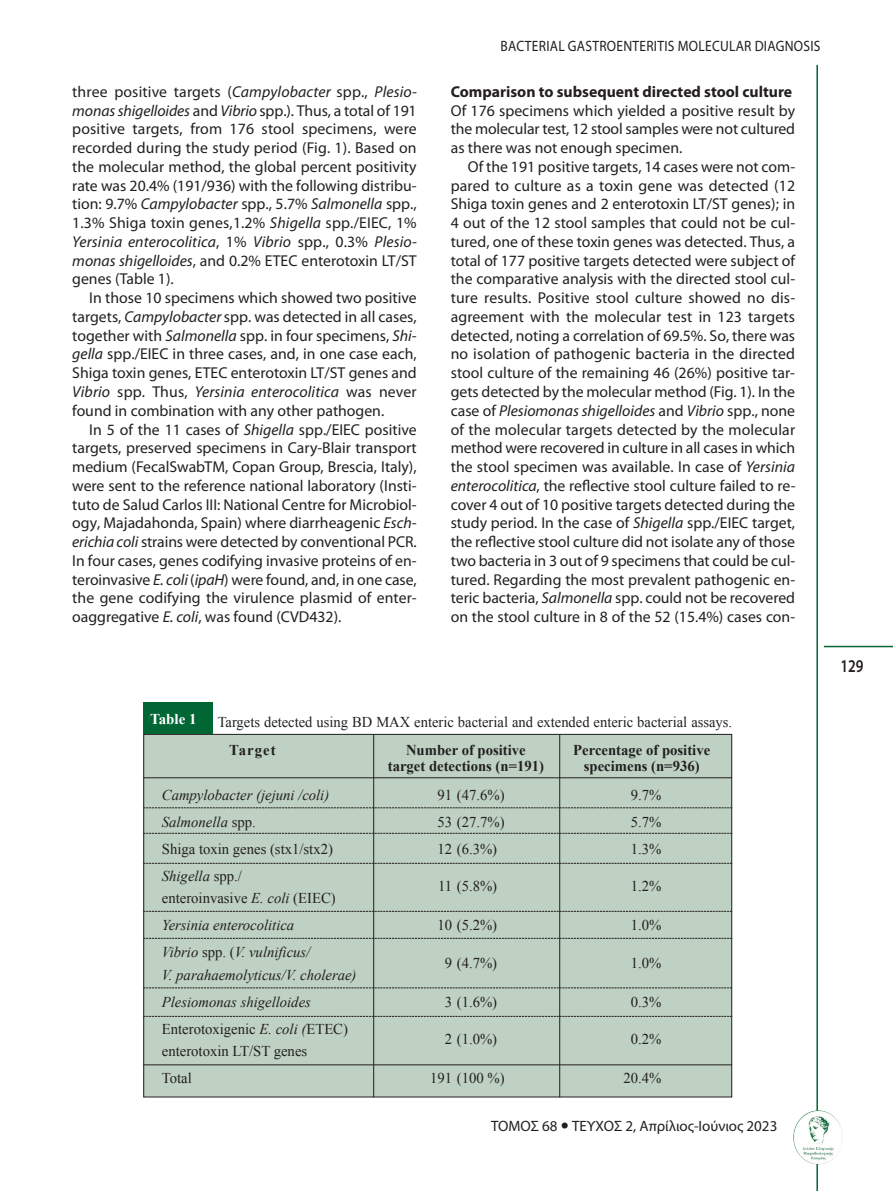
<style>
.page{position:relative;width:893px;height:1191px;background:#fff}
.page>*{position:absolute;margin:0;border:0;box-sizing:border-box;transform-origin:0 0}
.t1{font:600 18px "Myriad Pro";color:#231f20;scale:.8 1}
.t2{font:15.75px/18.8px "Myriad Pro";color:#231f20;text-align:justify}
.t3{font:700 15.75px "Myriad Pro";color:#231f20}
.t4{font:15px "Times New Roman";color:#231f20}
.t5{font:italic 15px "Times New Roman";color:#231f20}
.t6{font:700 15px "Times New Roman";color:#231f20}
.t7{font:15px "Myriad Pro";letter-spacing:.02em;color:#231f20;scale:.9 1}
.t8{font:15px "Myriad Pro";color:#231f20}
.t9{font:700 15px "Times New Roman";color:#fff}
.s1{font-style:italic}
.s2{font-style:normal}
.s3{font-size:28.5px}
</style>
<div class="page">
<hr style="left:824px;top:646px;width:69px;height:1px;background:#006734">
<hr style="left:816px;top:65px;width:2px;height:1126px;background:#006734">
<img style="left:816px;top:1110px;width:27px;height:54px">
<div style="left:144px;top:734px;width:588px;height:363px;background:#bed1c2"></div>
<div style="left:143px;top:702px;width:70px;height:32px;background:#006734"></div>
<hr style="left:373px;top:734px;width:1px;height:363px;background:#231f20">
<hr style="left:559px;top:734px;width:1px;height:363px;background:#231f20">
<hr style="left:143px;top:777px;width:589px;height:1px;background:#231f20">
<hr style="left:143px;top:1064px;width:589px;height:1px;background:#231f20">
<svg style="left:143px;top:807px;width:589px;height:1px"></svg>
<svg style="left:143px;top:833px;width:589px;height:1px"></svg>
<svg style="left:143px;top:863px;width:589px;height:1px"></svg>
<svg style="left:143px;top:911px;width:589px;height:1px"></svg>
<svg style="left:143px;top:938px;width:589px;height:1px"></svg>
<svg style="left:143px;top:987px;width:589px;height:1px"></svg>
<svg style="left:143px;top:1016px;width:589px;height:1px"></svg>
<p class="t2" style="left:72px;top:84px;width:346px">three positive targets (<span class="s1">Campylobacter</span> spp., <span class="s1">Plesio&shy;monasshigelloides</span> and <span class="s1">Vibrio</span> spp.). Thus, a total of 191 positive targets, from 176 stool specimens, were recorded during the study period (Fig. 1). Based on the molecular method, the global percent positivity rate was 20.4% (191/936) with the following distribu&shy;tion: 9.7% <span class="s1">Campylobacter</span> spp., 5.7% <span class="s1">Salmonella</span> spp., 1.3% Shiga toxin genes,1.2% <span class="s1">Shigella</span> spp./EIEC, 1% <span class="s1">Yersinia enterocolitica</span>, 1% <span class="s1">Vibrio</span> spp., 0.3% <span class="s1">Plesio&shy;monas shigelloides</span>, and 0.2% ETEC enterotoxin LT/ST genes (Table 1).</p>
<p class="t2" style="left:72px;top:290px;width:346px;text-indent:17px">In those 10 specimens which showed two positive targets, <span class="s1">Campylobacter</span> spp. was detected in all cases, together with <span class="s1">Salmonella</span> spp. in four specimens, <span class="s1">Shi&shy;gella</span> spp./EIEC in three cases, and, in one case each, Shiga toxin genes, ETEC enterotoxin LT/ST genes and <span class="s1">Vibrio</span> spp. Thus, <span class="s1">Yersinia enterocolitica</span> was never found in combination with any other pathogen.</p>
<p class="t2" style="left:72px;top:421px;width:346px;text-indent:17px">In 5 of the 11 cases of <span class="s1">Shigella</span> spp./EIEC positive targets, preserved specimens in Cary-Blair transport medium (FecalSwabTM, Copan Group, Brescia, Italy), were sent to the reference national laboratory (Insti&shy;tuto de Salud Carlos III: National Centre for Microbiol&shy;ogy, Majadahonda, Spain) where diarrheagenic <span class="s1">Esch&shy;erichia coli</span> strains were detected by conventional PCR.<br>In four cases, genes codifying invasive proteins of en&shy;teroinvasive <span class="s1">E. coli</span> (<span class="s1">ipaH</span>) were found, and, in one case, the gene codifying the virulence plasmid of enter&shy;oaggregative <span class="s1">E. coli</span>, was found (CVD432).</p>
<p class="t7" style="left:501px;top:40px;width:357px">BACTERIAL GASTROENTERITIS MOLECULAR DIAGNOSIS</p>
<p class="t3" style="left:451px;top:86px;width:343px">Comparison to subsequent directed stool culture</p>
<p class="t2" style="left:451px;top:102px;width:346px">Of 176 specimens which yielded a positive result by the molecular test, 12 stool samples were not cultured as there was not enough specimen.</p>
<p class="t2" style="left:451px;top:159px;width:346px;text-indent:17px">Of the 191 positive targets, 14 cases were not com&shy;pared to culture as a toxin gene was detected (12<br>Shiga toxin genes and 2 enterotoxin LT/ST genes); in 4 out of the 12 stool samples that could not be cul&shy;tured, one of these toxin genes was detected. Thus, a total of 177 positive targets detected were subject of the comparative analysis with the directed stool cul&shy;ture results. Positive stool culture showed no dis&shy;agreement with the molecular test in 123 targets detected, noting a correlation of 69.5%. So, there was no isolation of pathogenic bacteria in the directed stool culture of the remaining 46 (26%) positive tar&shy;gets detected by the molecular method (Fig. 1). In the case of <span class="s1">Plesiomonas shigelloides</span> and <span class="s1">Vibrio</span> spp., none of the molecular targets detected by the molecular method were recovered in culture in all cases in which the stool specimen was available. In case of <span class="s1">Yersinia enterocolitica</span>, the reflective stool culture failed to re&shy;cover 4 out of 10 positive targets detected during the study period. In the case of <span class="s1">Shigella</span> spp./EIEC target, the reflective stool culture did not isolate any of those two bacteria in 3 out of 9 specimens that could be cul&shy;tured. Regarding the most prevalent pathogenic en&shy;teric bacteria, <span class="s1">Salmonella</span> spp. could not be recovered on the stool culture in 8 of the 52 (15.4%) cases con-</p>
<p class="t9" style="left:150px;top:711px;width:48px">Table 1</p>
<p class="t4" style="left:218px;top:713px;width:516px">Targets detected using BD MAX enteric bacterial and extended enteric bacterial assays.</p>
<p class="t6" style="left:229px;top:742px;width:48px">Target</p>
<p class="t6" style="left:406px;top:742px;width:121px">Number of positive</p>
<p class="t6" style="left:573px;top:742px;width:138px">Percentage of positive</p>
<p class="t6" style="left:388px;top:757px;width:158px">target detections (n=191)</p>
<p class="t6" style="left:584px;top:757px;width:117px">specimens (n=936)</p>
<p class="t5" style="left:162px;top:786px;width:169px">Campylobacter (jejuni /coli)</p>
<p class="t4" style="left:437px;top:786px;width:69px">91 (47.6%)</p>
<p class="t4" style="left:631px;top:786px;width:32px">9.7%</p>
<p class="t5" style="left:162px;top:813px;width:95px">Salmonella <span class="s2">spp.</span></p>
<p class="t4" style="left:437px;top:813px;width:69px">53 (27.7%)</p>
<p class="t4" style="left:631px;top:813px;width:32px">5.7%</p>
<p class="t4" style="left:162px;top:840px;width:173px">Shiga toxin genes (stx1/stx2)</p>
<p class="t4" style="left:437px;top:840px;width:61px">12 (6.3%)</p>
<p class="t4" style="left:631px;top:840px;width:32px">1.3%</p>
<p class="t5" style="left:162px;top:867px;width:82px">Shigella <span class="s2">spp./</span></p>
<p class="t4" style="left:162px;top:889px;width:175px">enteroinvasive <span class="s1">E. coli</span> (EIEC)</p>
<p class="t4" style="left:438px;top:877px;width:61px">11 (5.8%)</p>
<p class="t4" style="left:631px;top:877px;width:32px">1.2%</p>
<p class="t5" style="left:162px;top:916px;width:134px">Yersinia enterocolitica</p>
<p class="t4" style="left:437px;top:916px;width:61px">10 (5.2%)</p>
<p class="t4" style="left:631px;top:916px;width:32px">1.0%</p>
<p class="t5" style="left:162px;top:943px;width:150px">Vibrio <span class="s2">spp. (</span>V. vulnificus/</p>
<p class="t5" style="left:162px;top:966px;width:196px">V. parahaemolyticus/V. cholerae)</p>
<p class="t4" style="left:445px;top:954px;width:54px">9 (4.7%)</p>
<p class="t4" style="left:631px;top:954px;width:32px">1.0%</p>
<p class="t5" style="left:162px;top:993px;width:151px">Plesiomonas shigelloides</p>
<p class="t4" style="left:445px;top:993px;width:54px">3 (1.6%)</p>
<p class="t4" style="left:631px;top:993px;width:32px">0.3%</p>
<p class="t4" style="left:162px;top:1020px;width:188px">Enterotoxigenic <span class="s1">E. coli (</span>ETEC)</p>
<p class="t4" style="left:162px;top:1042px;width:147px">enterotoxin LT/ST genes</p>
<p class="t4" style="left:445px;top:1030px;width:54px">2 (1.0%)</p>
<p class="t4" style="left:631px;top:1030px;width:32px">0.2%</p>
<p class="t4" style="left:162px;top:1069px;width:32px">Total</p>
<p class="t4" style="left:430px;top:1069px;width:76px">191 (100 %)</p>
<p class="t4" style="left:624px;top:1069px;width:39px">20.4%</p>
<p class="t8" style="left:491px;top:1120px;width:288px">ΤΟΜΟΣ 68 <span class="s3">•</span> ΤΕΥΧΟΣ 2, Απρίλιος-Ιούνιος 2023</p>
<p class="t1" style="left:840px;top:659px;width:30px">129</p>
</div>
